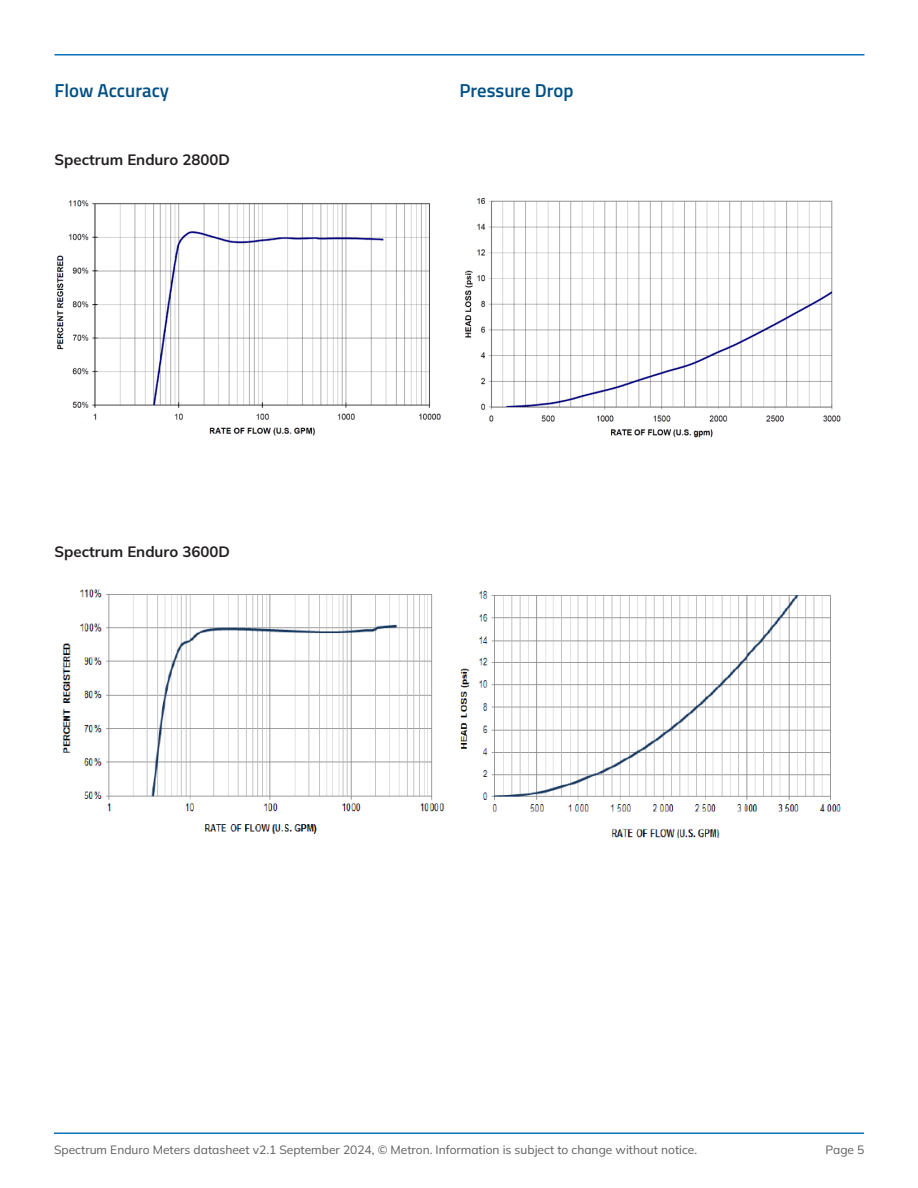
<style>
.page{position:relative;width:918px;height:1188px;background:#fff}
.page>*{position:absolute;margin:0;border:0;box-sizing:border-box;transform-origin:0 0}
.Metron_Header_3_blue{font:600 18.75px "Titillium Web";color:#004f85}
.Metron_Body_10pt{font:700 15px "Mulish";color:#231f20}
.t1{font:12px "Mulish";color:#5e5e5e}
</style>
<div class="page">
<hr style="left:54px;top:1132px;width:810px;height:2px;background:#0974b7">
<hr style="left:54px;top:54px;width:810px;height:2px;background:#0974b7">
<img style="left:56px;top:200px;width:385px;height:236px">
<img style="left:465px;top:199px;width:376px;height:239px">
<img style="left:63px;top:589px;width:382px;height:245px">
<img style="left:460px;top:590px;width:381px;height:248px">
<p class="Metron_Header_3_blue" style="left:54px;top:76px;width:116px">Flow Accuracy</p>
<p class="Metron_Header_3_blue" style="left:459px;top:76px;width:116px">Pressure Drop</p>
<p class="Metron_Body_10pt" style="left:54px;top:149px;width:177px">Spectrum Enduro 2800D</p>
<p class="Metron_Body_10pt" style="left:54px;top:541px;width:177px">Spectrum Enduro 3600D</p>
<p class="t1" style="left:54px;top:1141px;width:645px">Spectrum Enduro Meters datasheet v2.1 September 2024, © Metron. Information is subject to change without notice.</p>
<p class="t1" style="left:826px;top:1141px;width:40px">Page 5</p>
</div>
